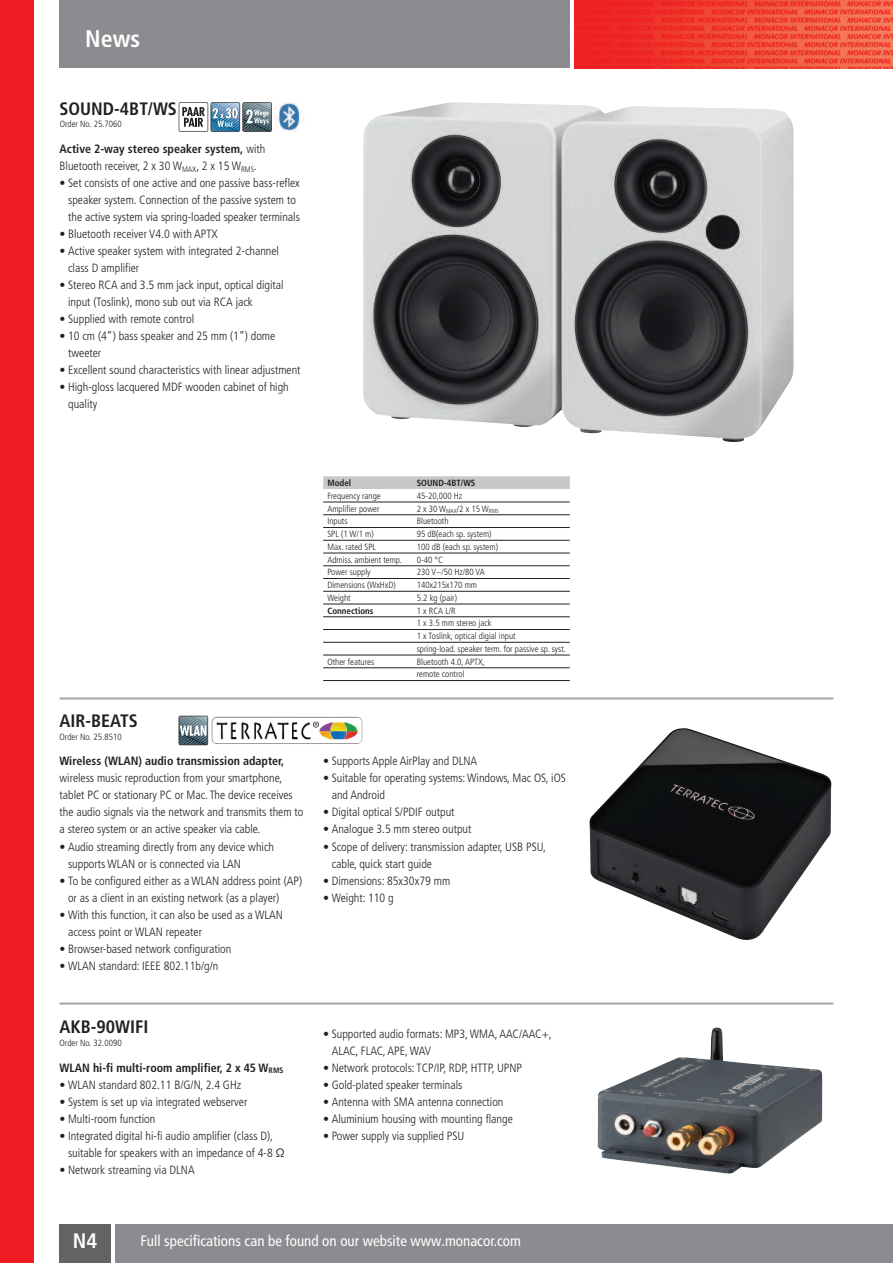
<style>
.page{position:relative;width:893px;height:1263px;background:#fff}
.page>*{position:absolute;margin:0;border:0;box-sizing:border-box;transform-origin:0 0}
.t1{font:700 condensed 24px "Frutiger LT Pro";color:#fff}
.t2{font:700 condensed 21px "Frutiger LT Pro";color:#fff}
.t3{font:700 condensed 18px "Frutiger LT Pro";color:#231f20}
.t4{font:condensed 15px "Frutiger LT Pro";color:#fff}
.t5{font:300 condensed 12px/17px "Frutiger LT Pro";color:#231f20}
.t6{font:700 condensed 12px "Frutiger LT Pro";color:#231f20}
.t7{font:300 condensed 9px/12.8px "Frutiger LT Pro";color:#231f20}
.t8{font:700 condensed 9px "Frutiger LT Pro";color:#231f20}
.s1{font-weight:700}
</style>
<div class="page">
<div style="left:0;top:0;width:34px;height:1263px;background:#ee1d23"></div>
<div style="left:60px;top:0;width:510px;height:68px;background:#8a8c8f"></div>
<div style="left:115px;top:1225px;width:778px;height:38px;background:#8a8c8f"></div>
<div style="left:60px;top:1225px;width:51px;height:38px;background:#636366"></div>
<img style="left:574px;top:0;width:319px;height:68px">
<svg style="left:179px;top:102px;width:93px;height:30px"></svg>
<img style="left:276px;top:102px;width:26px;height:29px">
<img style="left:363px;top:102px;width:430px;height:340px">
<div style="left:323px;top:476px;width:247px;height:13px;background:#c7c8ca"></div>
<hr style="left:323px;top:502px;width:247px;height:1px;background:#231f20">
<hr style="left:323px;top:514px;width:247px;height:1px;background:#231f20">
<hr style="left:323px;top:527px;width:247px;height:1px;background:#231f20">
<hr style="left:323px;top:540px;width:247px;height:1px;background:#231f20">
<hr style="left:323px;top:553px;width:247px;height:1px;background:#231f20">
<hr style="left:323px;top:565px;width:247px;height:1px;background:#231f20">
<hr style="left:323px;top:578px;width:247px;height:1px;background:#231f20">
<hr style="left:323px;top:591px;width:247px;height:1px;background:#231f20">
<hr style="left:323px;top:604px;width:247px;height:1px;background:#231f20">
<hr style="left:323px;top:616px;width:247px;height:1px;background:#231f20">
<hr style="left:323px;top:629px;width:247px;height:1px;background:#231f20">
<hr style="left:323px;top:642px;width:247px;height:1px;background:#231f20">
<hr style="left:323px;top:655px;width:247px;height:1px;background:#231f20">
<hr style="left:323px;top:667px;width:247px;height:1px;background:#231f20">
<hr style="left:323px;top:680px;width:247px;height:1px;background:#231f20">
<hr style="left:60px;top:697px;width:773px;height:2px;background:#a8a9ad">
<svg style="left:179px;top:716px;width:29px;height:29px"></svg>
<img style="left:212px;top:717px;width:151px;height:27px">
<img style="left:589px;top:728px;width:243px;height:212px">
<hr style="left:60px;top:1002px;width:773px;height:3px;background:#a8a9ad">
<img style="left:597px;top:1027px;width:225px;height:146px">
<h1 class="t1" style="left:85px;top:30px;width:57px">News</h1>
<h3 class="t3" style="left:60px;top:102px;width:119px">SOUND-4BT/WS</h3>
<p class="t7" style="left:60px;top:119px;width:64px">Order No. 25.7060</p>
<p class="t5" style="left:60px;top:142px;width:207px"><span class="s1">Active 2-way stereo speaker system,</span> with<br>Bluetooth receiver, 2 x 30 W<sub>MAX</sub>, 2 x 15 W<sub>RMS</sub>.</p>
<p class="t5" style="left:68px;top:176px;width:233px;text-indent:-9px">• Set consists of one active and one passive bass-reflex speaker system. Connection of the passive system to the active system via spring-loaded speaker terminals</p>
<p class="t5" style="left:60px;top:227px;width:160px">• Bluetooth receiver V4.0 with APTX</p>
<p class="t5" style="left:68px;top:244px;width:212px;text-indent:-9px">• Active speaker system with integrated 2-channel class D amplifier</p>
<p class="t5" style="left:68px;top:278px;width:217px;text-indent:-9px">• Stereo RCA and 3.5 mm jack input, optical digital input (Toslink), mono sub out via RCA jack</p>
<p class="t5" style="left:60px;top:312px;width:136px">• Supplied with remote control</p>
<p class="t5" style="left:68px;top:329px;width:209px;text-indent:-9px">• 10 cm (4”) bass speaker and 25 mm (1”) dome tweeter</p>
<p class="t5" style="left:60px;top:363px;width:242px">• Excellent sound characteristics with linear adjustment</p>
<p class="t5" style="left:68px;top:380px;width:222px;text-indent:-9px">• High-gloss lacquered MDF wooden cabinet of high quality</p>
<h3 class="t3" style="left:60px;top:714px;width:80px">AIR-BEATS</h3>
<p class="t7" style="left:60px;top:731px;width:64px">Order No. 25.8510</p>
<p class="t6" style="left:60px;top:757px;width:226px">Wireless (WLAN) audio transmission adapter,</p>
<p class="t5" style="left:60px;top:771px;width:245px">wireless music reproduction from your smartphone, tablet PC or stationary PC or Mac. The device receives the audio signals via the network and transmits them to a stereo system or an active speaker via cable.</p>
<p class="t5" style="left:68px;top:839px;width:208px;text-indent:-9px">• Audio streaming directly from any device which supports WLAN or is connected via LAN</p>
<p class="t5" style="left:68px;top:873px;width:236px;text-indent:-9px">• To be configured either as a WLAN address point (AP) or as a client in an existing network (as a player)</p>
<p class="t5" style="left:68px;top:907px;width:216px;text-indent:-9px">• With this function, it can also be used as a WLAN access point or WLAN repeater</p>
<p class="t5" style="left:60px;top:941px;width:173px">• Browser-based network configuration</p>
<p class="t5" style="left:60px;top:958px;width:160px">• WLAN standard: IEEE 802.11b/g/n</p>
<h3 class="t3" style="left:60px;top:1021px;width:91px">AKB-90WIFI</h3>
<p class="t7" style="left:60px;top:1037px;width:64px">Order No. 32.0090</p>
<p class="t6" style="left:60px;top:1063px;width:225px">WLAN hi-fi multi-room amplifier, 2 x 45 W<sub>RMS</sub></p>
<p class="t5" style="left:60px;top:1077px;width:183px">• WLAN standard 802.11 B/G/N, 2.4 GHz</p>
<p class="t5" style="left:60px;top:1094px;width:189px">• System is set up via integrated webserver</p>
<p class="t5" style="left:60px;top:1111px;width:97px">• Multi-room function</p>
<p class="t5" style="left:68px;top:1128px;width:218px;text-indent:-9px">• Integrated digital hi-fi audio amplifier (class D), suitable for speakers with an impedance of 4-8 Ω</p>
<p class="t5" style="left:60px;top:1162px;width:137px">• Network streaming via DLNA</p>
<p class="t8" style="left:327px;top:480px;width:25px">Model</p>
<p class="t8" style="left:417px;top:480px;width:60px">SOUND-4BT/WS</p>
<p class="t7" style="left:327px;top:490px;width:55px">Frequency range</p>
<p class="t7" style="left:417px;top:490px;width:47px">45-20,000 Hz</p>
<p class="t7" style="left:327px;top:503px;width:54px">Amplifier power</p>
<p class="t7" style="left:417px;top:503px;width:83px">2 x 30 W<sub>MAX</sub>/2 x 15 W<sub>RMS</sub></p>
<p class="t7" style="left:327px;top:516px;width:22px">Inputs</p>
<p class="t7" style="left:417px;top:516px;width:33px">Bluetooth</p>
<p class="t7" style="left:327px;top:528px;width:48px">SPL (1 W/1 m)</p>
<p class="t7" style="left:417px;top:528px;width:76px">95 dB(each sp. system)</p>
<p class="t7" style="left:327px;top:541px;width:50px">Max. rated SPL</p>
<p class="t7" style="left:417px;top:541px;width:83px">100 dB (each sp. system)</p>
<p class="t7" style="left:327px;top:554px;width:76px">Admiss. ambient temp.</p>
<p class="t7" style="left:417px;top:554px;width:28px">0-40 °C</p>
<p class="t7" style="left:327px;top:567px;width:45px">Power supply</p>
<p class="t7" style="left:417px;top:567px;width:70px">230 V~/50 Hz/80 VA</p>
<p class="t7" style="left:327px;top:579px;width:70px">Dimensions (WxHxD)</p>
<p class="t7" style="left:417px;top:579px;width:62px">140x215x170 mm</p>
<p class="t7" style="left:327px;top:592px;width:25px">Weight</p>
<p class="t7" style="left:417px;top:592px;width:42px">5.2 kg (pair)</p>
<p class="t8" style="left:327px;top:607px;width:48px">Connections</p>
<p class="t7" style="left:417px;top:605px;width:151px">1 x RCA L/R<br>1 x 3.5 mm stereo jack<br>1 x Toslink, optical digial input<br>spring-load. speaker term. for passive sp. syst.</p>
<p class="t7" style="left:327px;top:656px;width:48px">Other features</p>
<p class="t7" style="left:417px;top:656px;width:70px">Bluetooth 4.0, APTX, remote control</p>
<p class="t5" style="left:323px;top:754px;width:156px">• Supports Apple AirPlay and DLNA</p>
<p class="t5" style="left:332px;top:771px;width:236px;text-indent:-9px">• Suitable for operating systems:Windows, Mac OS, iOS and Android</p>
<p class="t5" style="left:323px;top:805px;width:133px">• Digital optical S/PDIF output</p>
<p class="t5" style="left:323px;top:822px;width:150px">• Analogue 3.5 mm stereo output</p>
<p class="t5" style="left:332px;top:839px;width:216px;text-indent:-9px">• Scope of delivery: transmission adapter, USB PSU, cable, quick start guide</p>
<p class="t5" style="left:323px;top:873px;width:129px">• Dimensions: 85x30x79 mm</p>
<p class="t5" style="left:323px;top:890px;width:72px">• Weight: 110 g</p>
<p class="t5" style="left:332px;top:1026px;width:222px;text-indent:-9px">• Supported audio formats: MP3,WMA, AAC/AAC+,<br>ALAC, FLAC, APE,WAV</p>
<p class="t5" style="left:323px;top:1060px;width:201px">• Network protocols: TCP/IP, RDP, HTTP, UPNP</p>
<p class="t5" style="left:323px;top:1077px;width:141px">• Gold-plated speaker terminals</p>
<p class="t5" style="left:323px;top:1094px;width:182px">• Antenna with SMA antenna connection</p>
<p class="t5" style="left:323px;top:1111px;width:191px">• Aluminium housing with mounting flange</p>
<p class="t5" style="left:323px;top:1128px;width:143px">• Power supply via supplied PSU</p>
<h2 class="t2" style="left:73px;top:1233px;width:26px">N4</h2>
<p class="t4" style="left:140px;top:1235px;width:382px">Full specifications can be found on our website www.monacor.com</p>
</div>
